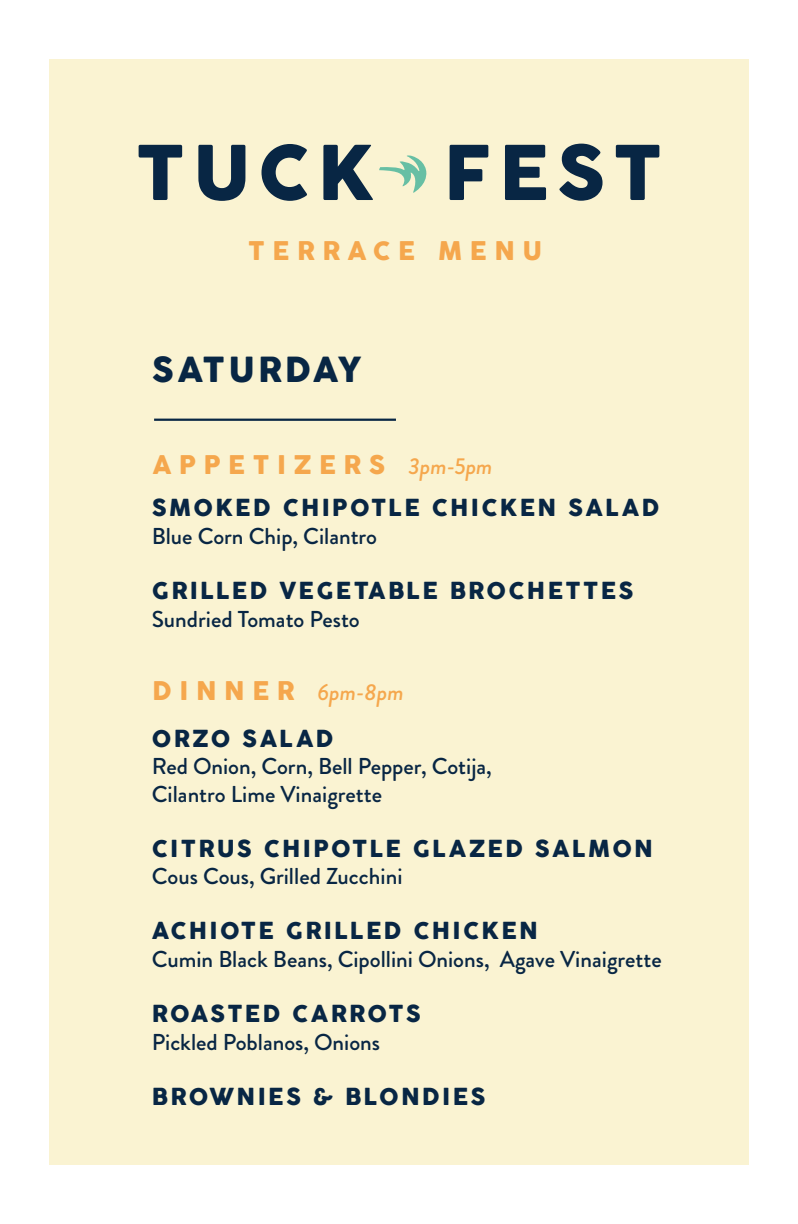
<style>
.page{position:relative;width:798px;height:1224px;background:#fff}
.page>*{position:absolute;margin:0;border:0;box-sizing:border-box;transform-origin:0 0}
.t1{font:33.8px "COCOGOOSE";letter-spacing:.1em;color:#082644}
.t2{font:25.2px "COCOGOOSE";letter-spacing:.3em;color:#f5a74d}
.t3{font:500 23px/27.6px "Brandon Grotesque";color:#082644}
.t4{font:23px "COCOGOOSE";letter-spacing:.1em;color:#082644}
.t5{font:italic 500 23px "Brandon Grotesque";color:#f5a74d}
.s1{font-family:"Brandon Grotesque";font-weight:500;font-style:italic;font-size:23px}
.s2{font-family:"COCOGOOSE";font-weight:400;font-style:normal;font-size:25.2px}
</style>
<div class="page">
<div style="left:49px;top:59px;width:700px;height:1106px;background:#faf3d2"></div>
<svg style="left:139px;top:145px;width:43px;height:55px"></svg>
<svg style="left:198px;top:145px;width:47px;height:56px"></svg>
<svg style="left:261px;top:144px;width:46px;height:57px"></svg>
<svg style="left:323px;top:145px;width:50px;height:55px"></svg>
<svg style="left:450px;top:145px;width:38px;height:55px"></svg>
<svg style="left:505px;top:145px;width:41px;height:55px"></svg>
<svg style="left:559px;top:144px;width:43px;height:57px"></svg>
<svg style="left:616px;top:145px;width:43px;height:55px"></svg>
<svg style="left:379px;top:155px;width:48px;height:38px"></svg>
<hr style="left:154px;top:419px;width:242px;height:2px;background:#082644">
<p class="t2" style="left:248px;top:232px;width:295px">TERRACE MENU</p>
<h1 class="t1" style="left:152px;top:344px;width:211px">SATURDAY</h1>
<p class="t2" style="left:152px;top:446px;width:342px">APPETIZERS <span class="s1">3pm-5pm</span></p>
<p class="t4" style="left:152px;top:491px;width:509px">SMOKED CHIPOTLE CHICKEN SALAD</p>
<p class="t3" style="left:152px;top:523px;width:227px">Blue Corn Chip, Cilantro</p>
<p class="t4" style="left:152px;top:573px;width:483px">GRILLED VEGETABLE BROCHETTES</p>
<p class="t3" style="left:152px;top:605px;width:209px">Sundried Tomato Pesto</p>
<p class="t5" style="left:152px;top:676px;width:253px"><span class="s2">D I N N E R</span> 6pm-8pm</p>
<p class="t4" style="left:152px;top:721px;width:183px">ORZO SALAD</p>
<p class="t3" style="left:152px;top:753px;width:341px">Red Onion, Corn, Bell Pepper, Cotija,<br>Cilantro Lime Vinaigrette</p>
<p class="t4" style="left:152px;top:831px;width:503px">CITRUS CHIPOTLE GLAZED SALMON</p>
<p class="t3" style="left:152px;top:863px;width:252px">Cous Cous, Grilled Zucchini</p>
<p class="t4" style="left:152px;top:914px;width:388px">ACHIOTE GRILLED CHICKEN</p>
<p class="t3" style="left:152px;top:946px;width:511px">Cumin Black Beans, Cipollini Onions, Agave Vinaigrette</p>
<p class="t4" style="left:152px;top:997px;width:270px">ROASTED CARROTS</p>
<p class="t3" style="left:152px;top:1028px;width:230px">Pickled Poblanos, Onions</p>
<p class="t4" style="left:152px;top:1079px;width:335px">BROWNIES &amp; BLONDIES</p>
</div>
